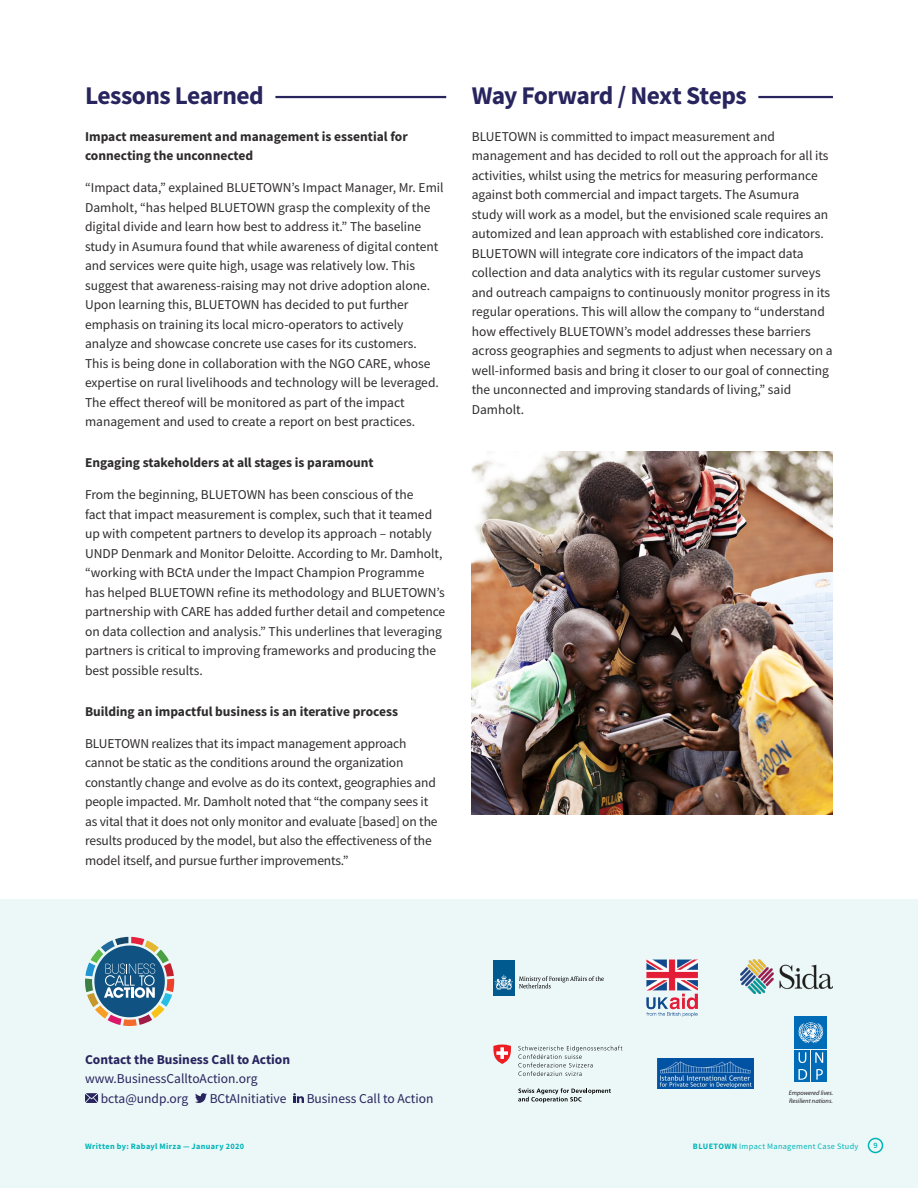
<style>
.page{position:relative;width:918px;height:1188px;background:#fff}
.page>*{position:absolute;margin:0;border:0;box-sizing:border-box;transform-origin:0 0}
.Header_1B{font:700 25.5px "Source Sans Pro";letter-spacing:-.02em;color:#28245e}
.Body_text_Last{font:13.5px/19.5px "Source Sans Pro";color:#2e2b2c}
.Body_text{font:13.5px/19.5px "Source Sans Pro";color:#2e2b2c}
.Body_text-2{font:700 13.5px/19.5px "Source Sans Pro";color:#2e2b2c}
.Body_text-3{font:13.5px "Source Sans Pro";color:#28245e}
.Body_text-4{font:700 13.5px "Source Sans Pro";color:#28245e}
.Section_header{font:700 8.25px "Source Sans Pro";letter-spacing:.045em;color:#00b5b8}
.t1{font:8.25px "Source Sans Pro";letter-spacing:.04em;color:#00b5b8}
.Page_numbers{font:600 8.25px "Source Sans Pro";color:#00b5b8}
.t2{font:italic 6.45px/7.8px "Myriad";color:#231f20}
.s1{font-weight:700}
</style>
<div class="page">
<div style="left:0;top:900px;width:918px;height:288px;background:#ecf7f7"></div>
<hr style="left:275px;top:96px;width:171px;height:2px;background:#28245e">
<hr style="left:758px;top:96px;width:75px;height:2px;background:#28245e">
<svg style="left:85px;top:937px;width:89px;height:89px"></svg>
<svg style="left:85px;top:1093px;width:13px;height:10px"></svg>
<svg style="left:195px;top:1093px;width:12px;height:10px"></svg>
<svg style="left:293px;top:1093px;width:11px;height:10px"></svg>
<img style="left:472px;top:452px;width:361px;height:363px">
<svg style="left:795px;top:1050px;width:15px;height:16px"></svg>
<svg style="left:799px;top:1052px;width:7px;height:11px"></svg>
<div style="left:811px;top:1050px;width:16px;height:16px;background:#006bb6"></div>
<svg style="left:815px;top:1052px;width:8px;height:11px"></svg>
<div style="left:811px;top:1067px;width:16px;height:15px;background:#006bb6"></div>
<svg style="left:816px;top:1069px;width:7px;height:11px"></svg>
<div style="left:795px;top:1067px;width:15px;height:15px;background:#006bb6"></div>
<svg style="left:798px;top:1069px;width:9px;height:11px"></svg>
<div style="left:795px;top:1016px;width:32px;height:33px;background:#006bb6"></div>
<svg style="left:799px;top:1022px;width:24px;height:21px"></svg>
<svg style="left:518px;top:1046px;width:104px;height:30px"></svg>
<svg style="left:518px;top:1088px;width:93px;height:15px"></svg>
<svg style="left:493px;top:1045px;width:18px;height:19px"></svg>
<div style="left:493px;top:960px;width:21px;height:36px;background:#005a90"></div>
<svg style="left:495px;top:975px;width:18px;height:15px"></svg>
<svg style="left:519px;top:976px;width:85px;height:12px"></svg>
<img style="left:657px;top:1058px;width:97px;height:31px">
<img style="left:741px;top:960px;width:92px;height:33px">
<img style="left:647px;top:960px;width:51px;height:56px">
<div style="left:868px;top:1138px;width:15px;height:15px;border:2px solid #00b5b8;border-radius:50%"></div>
<p class="Header_1B" style="left:85px;top:78px;width:180px">Lessons Learned</p>
<p class="Body_text-2" style="left:85px;top:126px;width:324px">Impact measurement and management is essential for connecting the unconnected</p>
<p class="Body_text_Last" style="left:85px;top:178px;width:360px">“Impact data,” explained BLUETOWN’s Impact Manager, Mr. Emil Damholt, “has helped BLUETOWN grasp the complexity of the digital divide and learn how best to address it.” The baseline study in Asumura found that while awareness of digital content and services were quite high, usage was relatively low. This suggest that awareness-raising may not drive adoption alone.<br>Upon learning this, BLUETOWN has decided to put further emphasis on training its local micro-operators to actively analyze and showcase concrete use cases for its customers.<br>This is being done in collaboration with the NGO CARE, whose expertise on rural livelihoods and technology will be leveraged.<br>The effect thereof will be monitored as part of the impact management and used to create a report on best practices.</p>
<p class="Body_text-2" style="left:85px;top:453px;width:290px">Engaging stakeholders at all stages is paramount</p>
<p class="Body_text_Last" style="left:85px;top:485px;width:362px">From the beginning, BLUETOWN has been conscious of the<br>fact that impact measurement is complex, such that it teamed up with competent partners to develop its approach – notably UNDP Denmark and Monitor Deloitte. According to Mr. Damholt, “working with BCtA under the Impact Champion Programme has helped BLUETOWN refine its methodology and BLUETOWN’s partnership with CARE has added further detail and competence on data collection and analysis.” This underlines that leveraging partners is critical to improving frameworks and producing the best possible results.</p>
<p class="Body_text-2" style="left:85px;top:701px;width:315px">Building an impactful business is an iterative process</p>
<p class="Body_text" style="left:85px;top:734px;width:354px">BLUETOWN realizes that its impact management approach cannot be static as the conditions around the organization constantly change and evolve as do its context, geographies and people impacted. Mr. Damholt noted that “the company sees it as vital that it does not only monitor and evaluate [based] on the results produced by the model, but also the effectiveness of the model itself, and pursue further improvements.”</p>
<p class="Header_1B" style="left:472px;top:78px;width:276px">Way Forward / Next Steps</p>
<p class="Body_text" style="left:472px;top:126px;width:362px">BLUETOWN is committed to impact measurement and management and has decided to roll out the approach for all its activities, whilst using the metrics for measuring performance against both commercial and impact targets. The Asumura study will work as a model, but the envisioned scale requires an automized and lean approach with established core indicators.<br>BLUETOWN will integrate core indicators of the impact data collection and data analytics with its regular customer surveys and outreach campaigns to continuously monitor progress in its regular operations. This will allow the company to “understand how effectively BLUETOWN’s model addresses these barriers across geographies and segments to adjust when necessary on a well-informed basis and bring it closer to our goal of connecting the unconnected and improving standards of living,” said Damholt.</p>
<p class="Body_text-4" style="left:85px;top:1050px;width:207px">Contact the Business Call to Action</p>
<p class="Body_text-3" style="left:85px;top:1070px;width:174px">www.BusinessCalltoAction.org</p>
<p class="Body_text-3" style="left:101px;top:1090px;width:89px">bcta@undp.org</p>
<p class="Body_text-3" style="left:210px;top:1090px;width:78px">BCtAInitiative</p>
<p class="Body_text-3" style="left:307px;top:1090px;width:128px">Business Call to Action</p>
<p class="t2" style="left:789px;top:1089px;width:46px">Empowered lives.<br>Resilient nations.</p>
<p class="t1" style="left:693px;top:1141px;width:167px"><span class="s1">BLUETOWN</span> Impact Management Case Study</p>
<p class="Page_numbers" style="left:873px;top:1140px;width:6px">9</p>
<p class="Section_header" style="left:85px;top:1140px;width:161px">Written by: Rabayl Mirza — January 2020</p>
</div>
